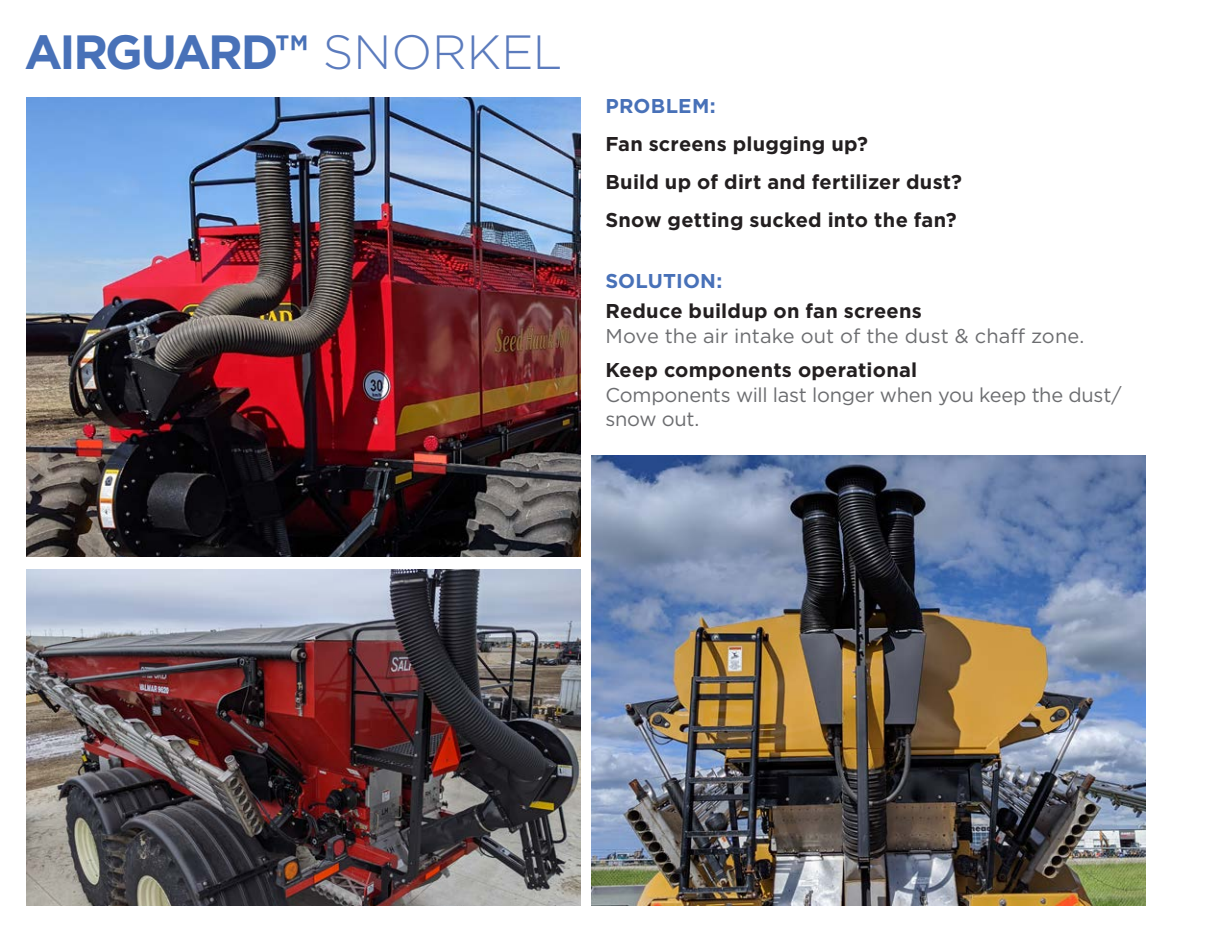
<style>
.page{position:relative;width:1224px;height:936px;background:#fff}
.page>*{position:absolute;margin:0;border:0;box-sizing:border-box;transform-origin:0 0}
.t1{font:700 48px "Gotham";letter-spacing:-.055em;color:#4871b8}
.t2{font:20px/24.6px "Gotham";letter-spacing:-.01em;color:#6c6d70}
.t3{font:700 20px "Gotham";letter-spacing:.01em;color:#231f20}
.t4{font:700 20px "Gotham";letter-spacing:.01em;color:#4871b8}
.s1{font-weight:300;color:#5b7bbd}
.s2{font-weight:700;color:#231f20}
</style>
<div class="page">
<img style="left:27px;top:98px;width:554px;height:459px">
<img style="left:591px;top:455px;width:554px;height:450px">
<img style="left:27px;top:569px;width:554px;height:336px">
<p class="t1" style="left:24px;top:20px;width:539px">AIRGUARD™ <span class="s1">SNORKEL</span></p>
<p class="t4" style="left:605px;top:92px;width:112px">PROBLEM:</p>
<p class="t3" style="left:605px;top:130px;width:264px">Fan screens plugging up?</p>
<p class="t3" style="left:605px;top:168px;width:358px">Build up of dirt and fertilizer dust?</p>
<p class="t3" style="left:605px;top:206px;width:353px">Snow getting sucked into the fan?</p>
<p class="t4" style="left:605px;top:268px;width:119px">SOLUTION:</p>
<p class="t2" style="left:605px;top:299px;width:481px"><span class="s2">Reduce buildup on fan screens<br></span>Move the air intake out of the dust &amp; chaff zone.</p>
<p class="t2" style="left:605px;top:358px;width:518px"><span class="s2">Keep components operational<br></span>Components will last longer when you keep the dust/ snow out.</p>
</div>
